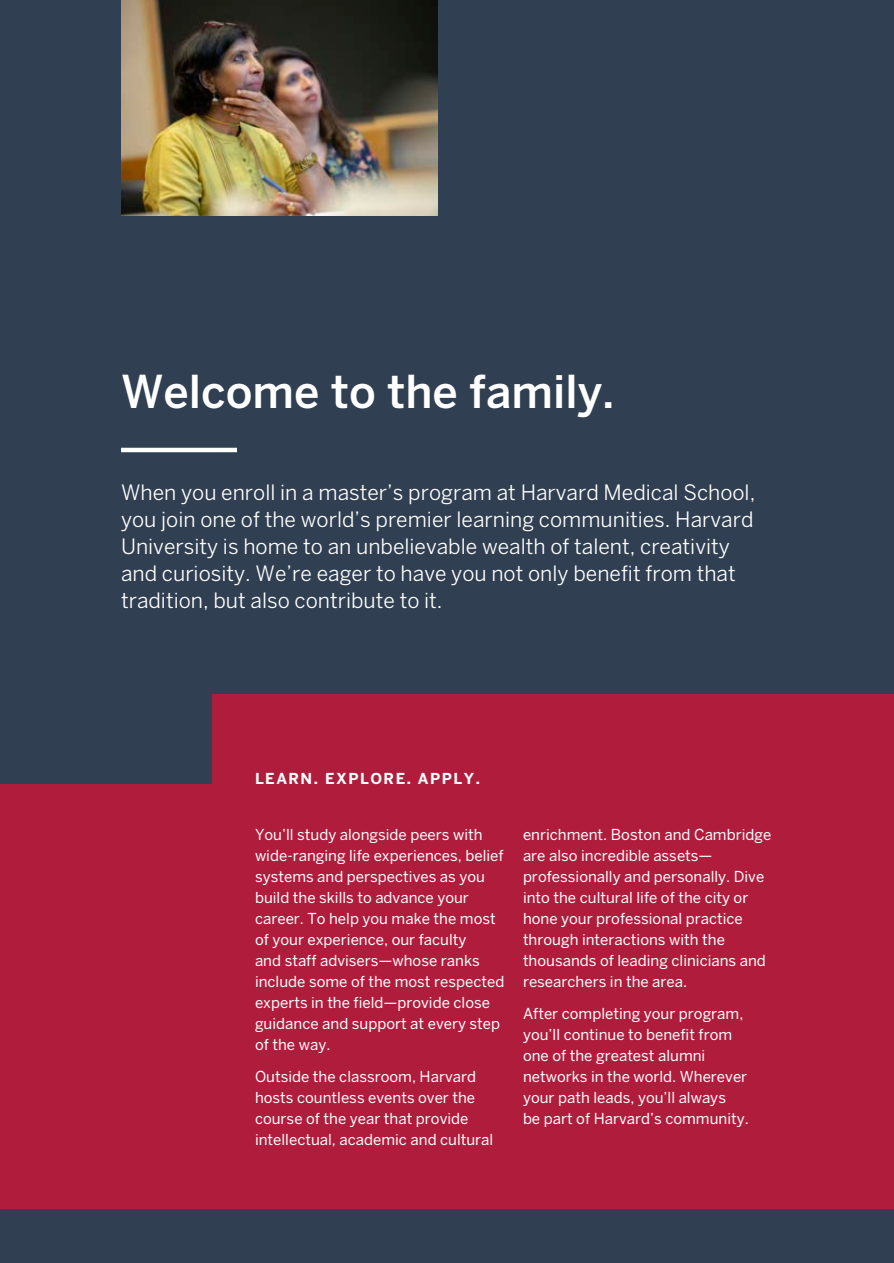
<style>
.page{position:relative;width:894px;height:1263px;background:#fff}
.page>*{position:absolute;margin:0;border:0;box-sizing:border-box;transform-origin:0 0}
.t1{font:500 45px "Benton Sans";color:#fff}
.t2{font:21px/27px "Benton Sans";color:#fff}
.t3{font:15px/21px "Benton Sans";color:#fff}
.t4{font:700 15px "Benton Sans";letter-spacing:.1em;color:#fff}
</style>
<div class="page">
<div style="left:0;top:0;width:893px;height:1263px;background:#303f51"></div>
<div style="left:0;top:784px;width:893px;height:425px;background:#b01d3c"></div>
<div style="left:212px;top:693px;width:681px;height:183px;background:#b01d3c"></div>
<img style="left:122px;top:0;width:316px;height:216px">
<hr style="left:121px;top:448px;width:116px;height:4px;background:#fff">
<h1 class="t1" style="left:121px;top:365px;width:495px">Welcome to the family.</h1>
<p class="t2" style="left:121px;top:479px;width:635px">When you enroll in a master’s program at Harvard Medical School, you join one of the world’s premier learning communities. Harvard University is home to an unbelievable wealth of talent, creativity and curiosity. We’re eager to have you not only benefit from that tradition, but also contribute to it.</p>
<p class="t4" style="left:255px;top:769px;width:226px">LEARN. EXPLORE. APPLY.</p>
<p class="t3" style="left:255px;top:824px;width:251px">You’ll study alongside peers with wide-ranging life experiences, belief systems and perspectives as you build the skills to advance your career. To help you make the most of your experience, our faculty<br>and staff advisers—whose ranks include some of the most respected experts in the field—provide close guidance and support at every step of the way.</p>
<p class="t3" style="left:255px;top:1065px;width:240px">Outside the classroom, Harvard hosts countless events over the course of the year that provide intellectual, academic and cultural</p>
<p class="t3" style="left:523px;top:824px;width:250px">enrichment. Boston and Cambridge are also incredible assets— professionally and personally. Dive into the cultural life of the city or hone your professional practice through interactions with the thousands of leading clinicians and researchers in the area.</p>
<p class="t3" style="left:523px;top:1002px;width:227px">After completing your program, you’ll continue to benefit from one of the greatest alumni networks in the world. Wherever your path leads, you’ll always<br>be part of Harvard’s community.</p>
</div>
